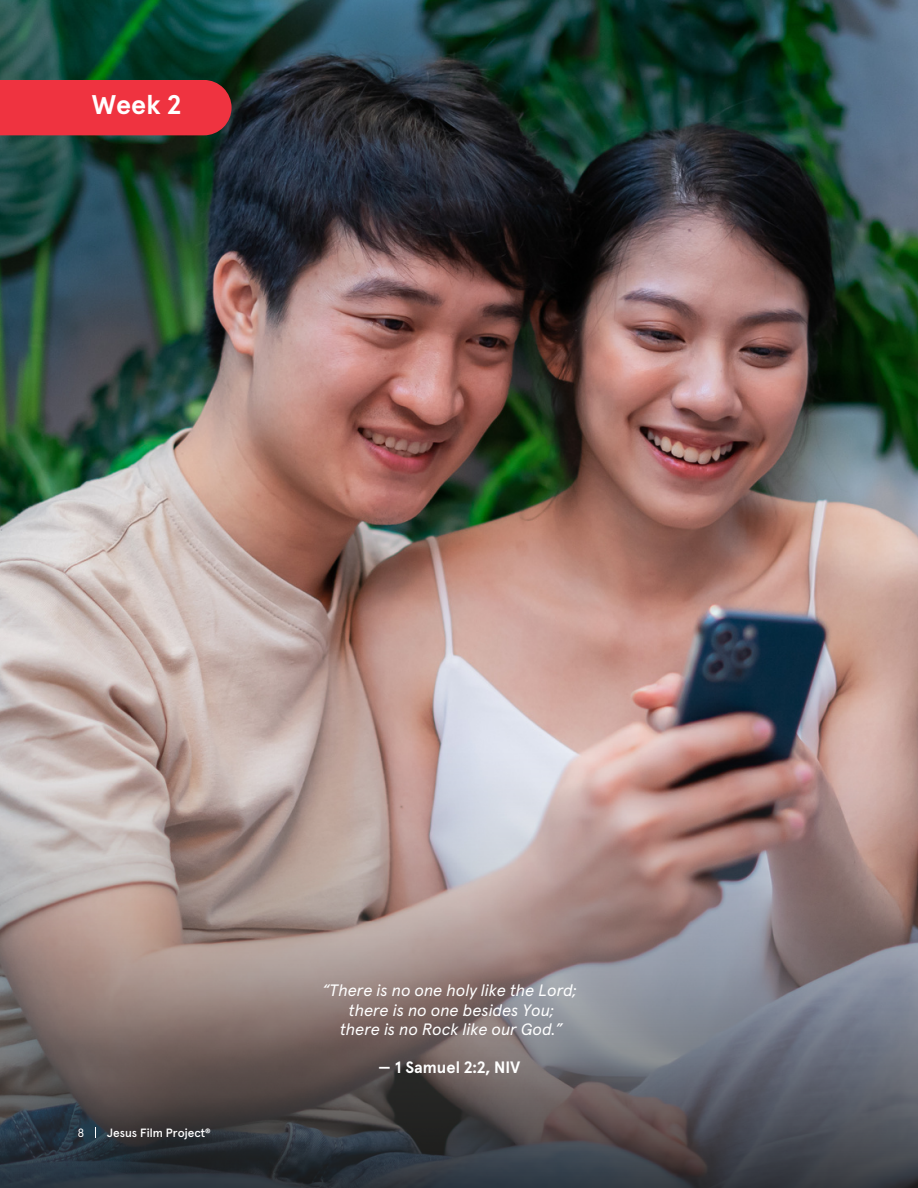
<style>
.page{position:relative;width:918px;height:1188px;background:#fff}
.page>*{position:absolute;margin:0;border:0;box-sizing:border-box;transform-origin:0 0}
.t1{font:700 27px "Apercu Pro";color:#fff}
.t2{font:italic 16.5px "Apercu Pro";color:#fff}
.t3{font:700 16.5px "Apercu Pro";color:#fff}
.t4{font:500 12px "Apercu Pro";color:#fff}
.t5{font:12px "Apercu Pro";color:#fff}
.t6{font:700 6.15px "Apercu Pro";color:#fff}
</style>
<div class="page">
<img style="left:0;top:0;width:918px;height:754px">
<svg style="left:0;top:754px;width:918px;height:434px;background:#867a7b"></svg>
<div style="left:0;top:80px;width:232px;height:55px;background:#ef3340"></div>
<p class="t1" style="left:92px;top:93px;width:91px">Week 2</p>
<p class="t5" style="left:78px;top:1127px;width:8px">8</p>
<p class="t4" style="left:107px;top:1127px;width:100px">Jesus Film Project</p>
<p class="t6" style="left:205px;top:1128px;width:7px">®</p>
<p class="t2" style="left:322px;top:983px;width:256px">“There is no one holy like the Lord;</p>
<p class="t2" style="left:349px;top:1003px;width:207px">there is no one besides You;</p>
<p class="t2" style="left:340px;top:1022px;width:224px">there is no Rock like our God.”</p>
<p class="t3" style="left:378px;top:1060px;width:144px">— 1 Samuel 2:2, NIV</p>
</div>
